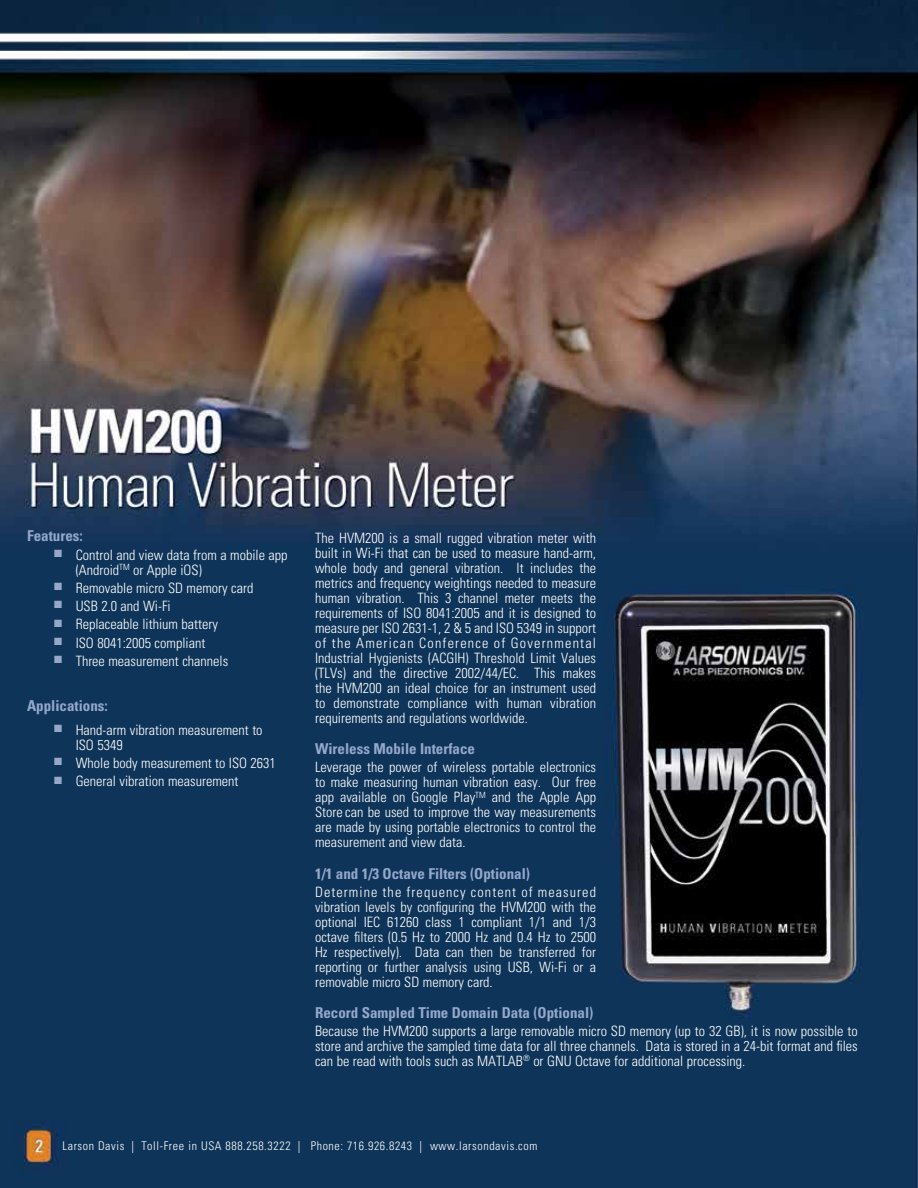
<style>
.page{position:relative;width:918px;height:1188px;background:#fff}
.page>*{position:absolute;margin:0;border:0;box-sizing:border-box;transform-origin:0 0}
.t1{font:700 condensed 15px "Univers";color:#95a8ca}
.t2{font:300 condensed 14.25px/15px "Univers";color:#fff;text-align:justify}
.t3{font:300 condensed 12px "Univers";letter-spacing:.05em;color:#fff}
</style>
<div class="page">
<img style="left:0;top:0;width:918px;height:1188px">
<p class="t1" style="left:27px;top:527px;width:57px">Features:</p>
<p class="t2" style="left:76px;top:547px;width:213px;text-indent:-22px"><sup>■</sup> Control and view data from a mobile app (Android<sup>TM</sup> or Apple iOS)</p>
<p class="t2" style="left:54px;top:580px;width:201px"><sup>■</sup> Removable micro SD memory card</p>
<p class="t2" style="left:54px;top:599px;width:118px"><sup>■</sup> USB 2.0 and Wi-Fi</p>
<p class="t2" style="left:54px;top:617px;width:165px"><sup>■</sup> Replaceable lithium battery</p>
<p class="t2" style="left:54px;top:635px;width:153px"><sup>■</sup> ISO 8041:2005 compliant</p>
<p class="t2" style="left:54px;top:653px;width:176px"><sup>■</sup> Three measurement channels</p>
<p class="t1" style="left:27px;top:696px;width:82px">Applications:</p>
<p class="t2" style="left:76px;top:722px;width:188px;text-indent:-22px"><sup>■</sup> Hand-arm vibration measurement to<br>ISO 5349</p>
<p class="t2" style="left:54px;top:755px;width:223px"><sup>■</sup> Whole body measurement to ISO 2631</p>
<p class="t2" style="left:54px;top:774px;width:186px"><sup>■</sup> General vibration measurement</p>
<p class="t2" style="left:315px;top:531px;width:283px">The HVM200 is a small rugged vibration meter with built in Wi-Fi that can be used to measure hand-arm, whole body and general vibration. It includes the metrics and frequency weightings needed to measure human vibration. This 3 channel meter meets the requirements of ISO 8041:2005 and it is designed to measure per ISO 2631-1, 2 &amp; 5 and ISO 5349 in support of the American Conference of Governmental Industrial Hygienists (ACGIH) Threshold Limit Values (TLVs) and the directive 2002/44/EC. This makes the HVM200 an ideal choice for an instrument used to demonstrate compliance with human vibration requirements and regulations worldwide.</p>
<p class="t1" style="left:315px;top:740px;width:161px">Wireless Mobile Interface</p>
<p class="t2" style="left:315px;top:760px;width:283px">Leverage the power of wireless portable electronics to make measuring human vibration easy. Our free app available on Google Play<sup>TM</sup> and the Apple App Store can be used to improve the way measurements are made by using portable electronics to control the measurement and view data.</p>
<p class="t1" style="left:315px;top:864px;width:216px">1/1 and 1/3 Octave Filters (Optional)</p>
<p class="t2" style="left:315px;top:884px;width:283px">Determine the frequency content of measured vibration levels by configuring the HVM200 with the optional IEC 61260 class 1 compliant 1/1 and 1/3 octave filters (0.5 Hz to 2000 Hz and 0.4 Hz to 2500<br>Hz respectively). Data can then be transferred for reporting or further analysis using USB, Wi-Fi or a removable micro SD memory card.</p>
<p class="t1" style="left:315px;top:1003px;width:280px">Record Sampled Time Domain Data (Optional)</p>
<p class="t2" style="left:315px;top:1023px;width:544px">Because the HVM200 supports a large removable micro SD memory (up to 32 GB), it is now possible to store and archive the sampled time data for all three channels. Data is stored in a 24-bit format and files can be read with tools such as MATLAB<sup>®</sup> or GNU Octave for additional processing.</p>
<p class="t3" style="left:63px;top:1139px;width:476px">Larson Davis | Toll-Free in USA 888.258.3222 | Phone: 716.926.8243 | www.larsondavis.com</p>
</div>
